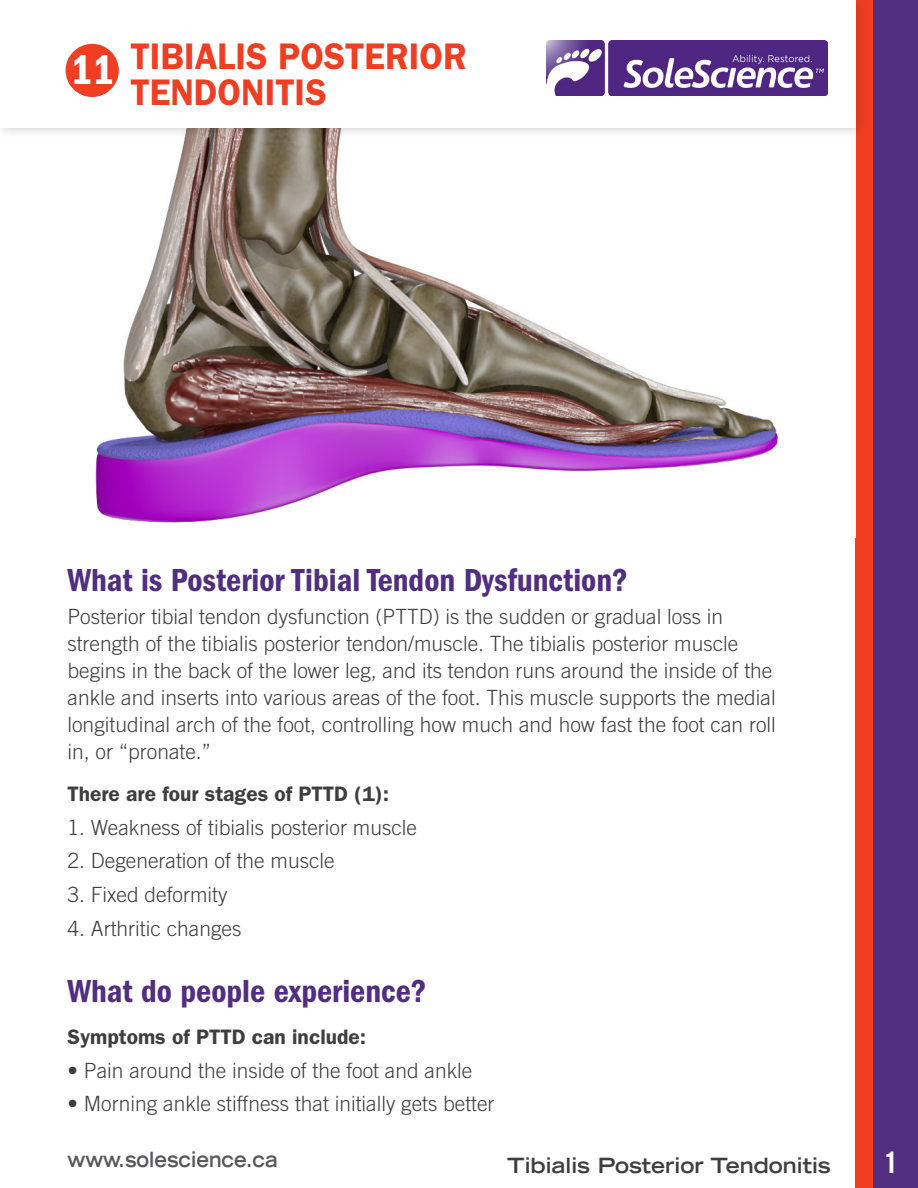
<style>
.page{position:relative;width:918px;height:1188px;background:#fff}
.page>*{position:absolute;margin:0;border:0;box-sizing:border-box;transform-origin:0 0}
.t1{font:42.9px "ITC Franklin Gothic Std Dm Cd";color:#fff}
.t2{font:600 37.2px/35.5px "ITC Franklin Gothic Std";color:#ef3e22;scale:.96 1}
.t3{font:33px "ITC Franklin Gothic Std Dm Cd";color:#522e81}
.Text{font:700 29.4px "Trade Gothic LT Std";color:#fff}
.Bullets{font:300 21px/27px "Trade Gothic LT Std";color:#3e3e3f}
.t4{font:600 21px "ITC Franklin Gothic Std";color:#3e3e3f}
.t5{font:700 expanded 21px "Trade Gothic LT Std";color:#3e3e3f}
.t6{font:700 expanded 21px "Trade Gothic LT Std";color:#57585a;scale:.9 1}
</style>
<div class="page">
<div style="left:855px;top:0;width:63px;height:1188px;background:#522e81"></div>
<div style="left:855px;top:0;width:18px;height:1188px;background:#ef3e22"></div>
<img style="left:95px;top:140px;width:684px;height:383px">
<div style="left:0;top:0;width:868px;height:140px;background:#231f20;opacity:.15"></div>
<div style="left:0;top:0;width:855px;height:127px;background:#fff"></div>
<img style="left:547px;top:41px;width:281px;height:54px">
<div style="left:66px;top:44px;width:53px;height:53px;background:#ef3e22;border-radius:50%"></div>
<p class="t1" style="left:71px;top:45px;width:45px">11</p>
<p class="t2" style="left:130px;top:39px;width:352px">TIBIALIS POSTERIOR<br>TENDONITIS</p>
<h1 class="t3" style="left:68px;top:561px;width:562px">What is Posterior Tibial Tendon Dysfunction?</h1>
<p class="Bullets" style="left:68px;top:603px;width:710px">Posterior tibial tendon dysfunction (PTTD) is the sudden or gradual loss in strength of the tibialis posterior tendon/muscle. The tibialis posterior muscle begins in the back of the lower leg, and its tendon runs around the inside of the ankle and inserts into various areas of the foot. This muscle supports the medial longitudinal arch of the foot, controlling how much and how fast the foot can roll in, or “pronate.”</p>
<h2 class="t4" style="left:68px;top:781px;width:323px">There are four stages of PTTD (1):</h2>
<p class="Bullets" style="left:68px;top:813px;width:351px">1. Weakness of tibialis posterior muscle</p>
<p class="Bullets" style="left:68px;top:847px;width:269px">2. Degeneration of the muscle</p>
<p class="Bullets" style="left:68px;top:881px;width:161px">3. Fixed deformity</p>
<p class="Bullets" style="left:68px;top:915px;width:175px">4. Arthritic changes</p>
<h1 class="t3" style="left:68px;top:973px;width:361px">What do people experience?</h1>
<h2 class="t4" style="left:68px;top:1024px;width:300px">Symptoms of PTTD can include:</h2>
<p class="Bullets" style="left:68px;top:1056px;width:406px">• Pain around the inside of the foot and ankle</p>
<p class="Bullets" style="left:68px;top:1090px;width:429px">• Morning ankle stiffness that initially gets better</p>
<p class="t6" style="left:68px;top:1146px;width:235px">www.solescience.ca</p>
<p class="t5" style="left:507px;top:1152px;width:325px">Tibialis Posterior Tendonitis</p>
<p class="Text" style="left:883px;top:1144px;width:18px">1</p>
</div>
